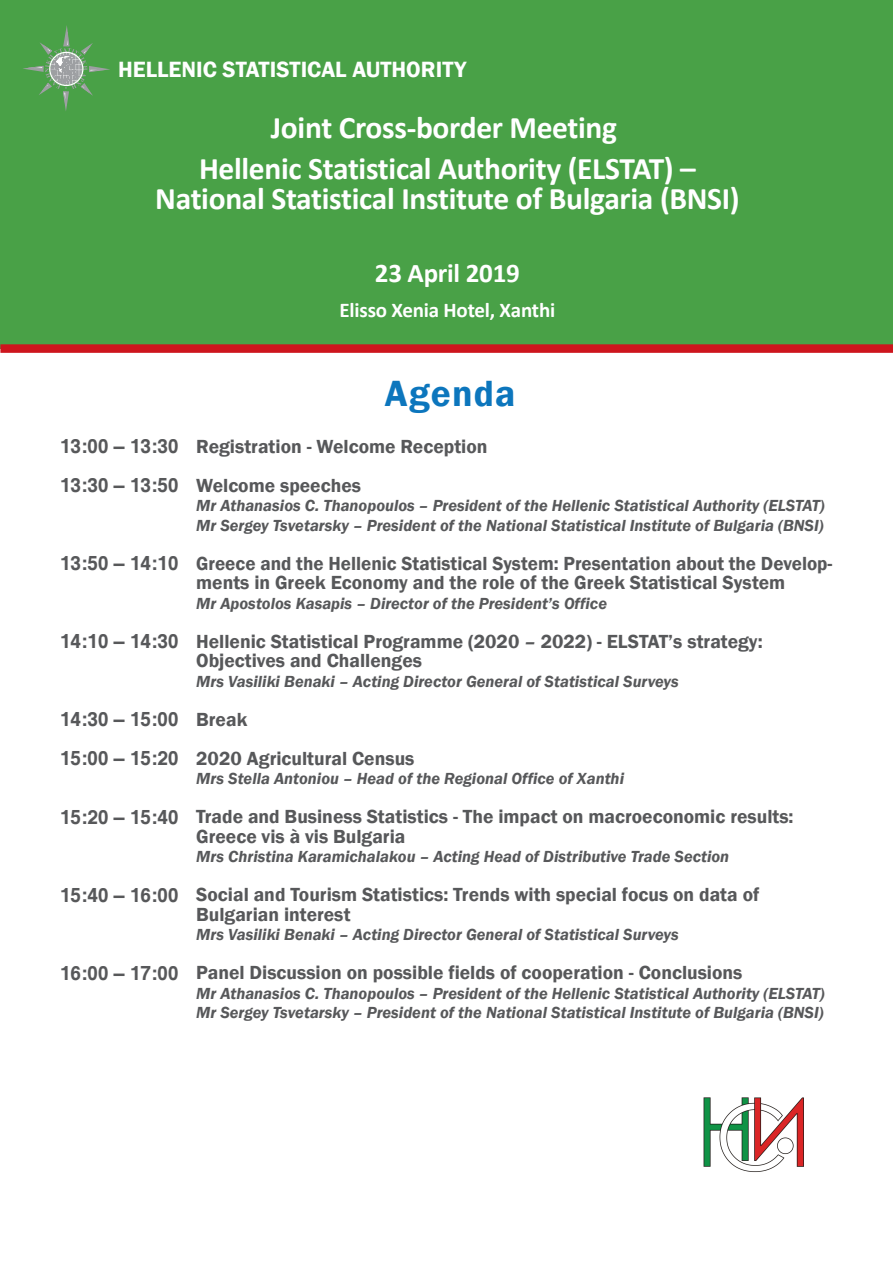
<style>
.page{position:relative;width:893px;height:1263px;background:#fff}
.page>*{position:absolute;margin:0;border:0;box-sizing:border-box;transform-origin:0 0}
.t1{font:600 37.5px "Franklin Gothic";letter-spacing:.03em;color:#0c76bd}
.t2{font:700 31.5px/30px "Calibri";letter-spacing:-.01em;color:#fff;text-align:center}
.t3{font:700 27px "Calibri";letter-spacing:-.01em;color:#fff}
.t4{font:600 22.65px "Franklin Gothic";color:#fff}
.t5{font:700 21px "Calibri";letter-spacing:-.01em;color:#fff}
.t6{font:600 19.5px/19.5px "Franklin Gothic";color:#57585a}
.t7{font:700 19.5px/39px "Gr Helvetica";color:#57585a}
.t8{font:italic 600 16.5px/19.5px "Franklin Gothic";color:#57585a}
.s1{font-style:italic}
</style>
<div class="page">
<div style="left:0;top:0;width:893px;height:349px;background:#49a147"></div>
<div style="left:0;top:344px;width:893px;height:9px;background:#cd151d"></div>
<svg style="left:23px;top:25px;width:87px;height:86px"></svg>
<img style="left:703px;top:1097px;width:101px;height:75px">
<h3 class="t4" style="left:118px;top:56px;width:350px">HELLENIC STATISTICAL AUTHORITY</h3>
<h2 class="t2" style="left:271px;top:111px;width:348px">Joint Cross-border Meeting</h2>
<h2 class="t2" style="left:155px;top:152px;width:586px">Hellenic Statistical Authority (ELSTAT) –<br>National Statistical Institute of Bulgaria (BNSI)</h2>
<h3 class="t3" style="left:375px;top:257px;width:146px">23 April 2019</h3>
<p class="t5" style="left:340px;top:297px;width:217px">Elisso Xenia Hotel, Xanthi</p>
<p class="t7" style="left:60px;top:427px;width:120px">13:00 – 13:30<br>13:30 – 13:50</p>
<p class="t7" style="left:60px;top:544px;width:120px">13:50 – 14:10</p>
<p class="t7" style="left:60px;top:622px;width:120px">14:10 – 14:30</p>
<p class="t7" style="left:60px;top:700px;width:120px">14:30 – 15:00<br>15:00 – 15:20</p>
<p class="t7" style="left:60px;top:798px;width:120px">15:20 – 15:40</p>
<p class="t7" style="left:60px;top:876px;width:120px">15:40 – 16:00</p>
<p class="t7" style="left:60px;top:954px;width:120px">16:00 – 17:00</p>
<h1 class="t1" style="left:385px;top:370px;width:132px">Agenda</h1>
<p class="t6" style="left:196px;top:427px;width:293px;line-height:39px">Registration - Welcome Reception<br>Welcome speeches</p>
<p class="t8" style="left:196px;top:496px;width:630px">Mr Athanasios C. Thanopoulos – President of the Hellenic Statistical Authority (ELSTAT)<br>Mr Sergey Tsvetarsky – President of the National Statistical Institute of Bulgaria (BNSI)</p>
<p class="t6" style="left:196px;top:554px;width:638px">Greece and the Hellenic Statistical System: Presentation about the Develop&shy;ments in Greek Economy and the role of the Greek Statistical System</p>
<p class="t8" style="left:196px;top:593px;width:412px">Mr Apostolos Kasapis – Director of the President’s Office</p>
<p class="t6" style="left:196px;top:632px;width:568px">Hellenic Statistical Programme (2020 <span class="s1">–</span> 2022) - ELSTAT’s strategy:<br>Objectives and Challenges</p>
<p class="t8" style="left:196px;top:671px;width:484px">Mrs Vasiliki Benaki – Acting Director General of Statistical Surveys</p>
<p class="t6" style="left:196px;top:700px;width:220px;line-height:39px">Break<br>2020 Agricultural Census</p>
<p class="t8" style="left:196px;top:769px;width:429px">Mrs Stella Antoniou – Head of the Regional Office of Xanthi</p>
<p class="t6" style="left:196px;top:807px;width:599px">Trade and Business Statistics - The impact on macroeconomic results:<br>Greece vis à vis Bulgaria</p>
<p class="t8" style="left:196px;top:847px;width:535px">Mrs Christina Karamichalakou – Acting Head of Distributive Trade Section</p>
<p class="t6" style="left:196px;top:885px;width:565px">Social and Tourism Statistics: Trends with special focus on data of<br>Bulgarian interest</p>
<p class="t8" style="left:196px;top:925px;width:484px">Mrs Vasiliki Benaki – Acting Director General of Statistical Surveys</p>
<p class="t6" style="left:196px;top:963px;width:548px">Panel Discussion on possible fields of cooperation - Conclusions</p>
<p class="t8" style="left:196px;top:983px;width:630px">Mr Athanasios C. Thanopoulos – President of the Hellenic Statistical Authority (ELSTAT)<br>Mr Sergey Tsvetarsky – President of the National Statistical Institute of Bulgaria (BNSI)</p>
</div>
